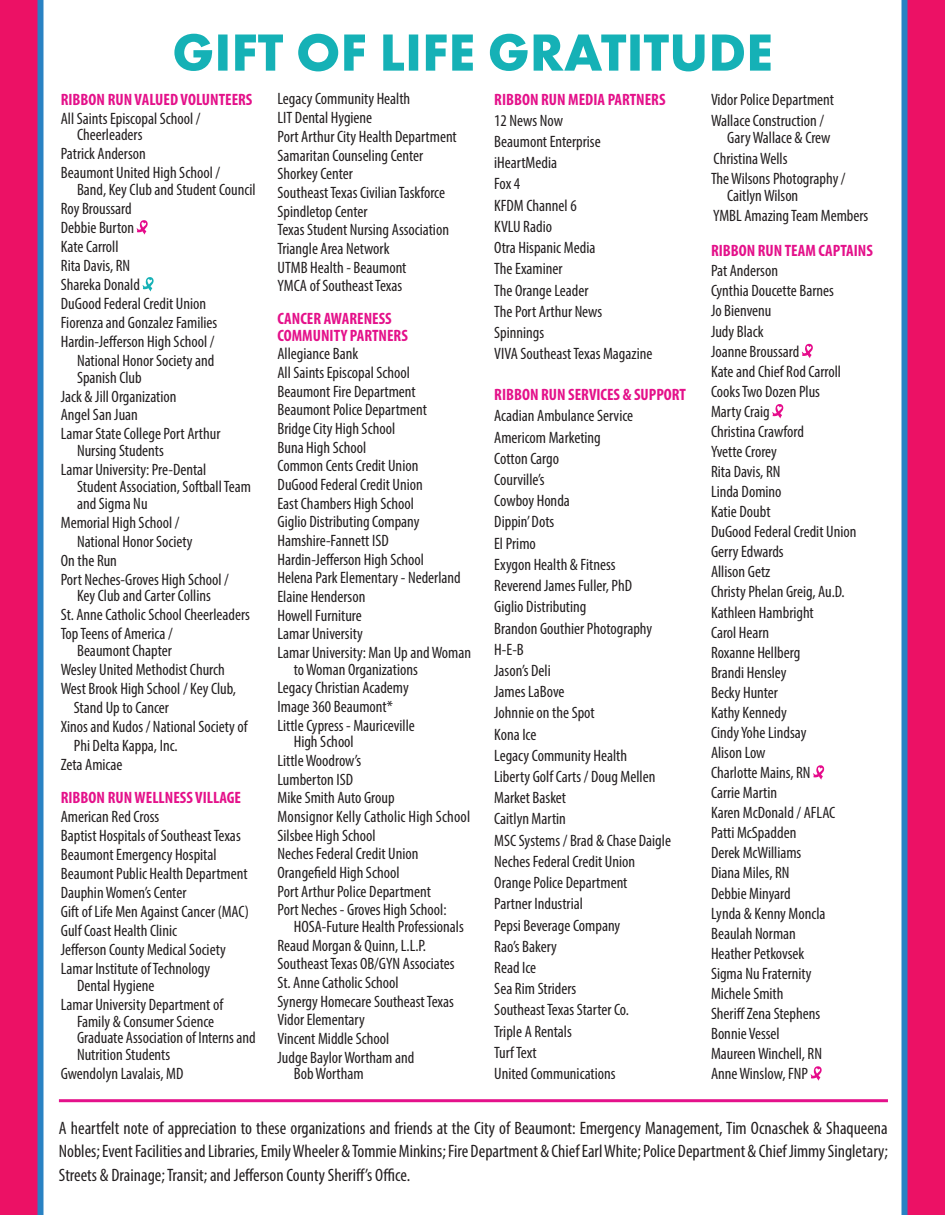
<style>
.page{position:relative;width:945px;height:1215px;background:#ec1165}
.page>*{position:absolute;margin:0;border:0;box-sizing:border-box;transform-origin:0 0}
.t1{font:condensed 18px/23.5px "Myriad Pro";color:#231f20;text-align:justify}
.t2{font:condensed 16.5px/18.8px "Myriad Pro";color:#231f20}
.t3{font:700 condensed 16.5px/16.5px "Myriad Pro";color:#e4118a}
</style>
<div class="page">
<div style="left:38px;top:0;width:870px;height:1215px;background:#fff"></div>
<svg style="left:137px;top:220px;width:11px;height:15px"></svg>
<svg style="left:142px;top:277px;width:12px;height:14px"></svg>
<svg style="left:802px;top:344px;width:11px;height:14px"></svg>
<svg style="left:772px;top:404px;width:11px;height:14px"></svg>
<svg style="left:813px;top:765px;width:11px;height:15px"></svg>
<svg style="left:811px;top:1066px;width:11px;height:15px"></svg>
<svg style="left:174px;top:34px;width:597px;height:37px;background:#88d7da"></svg>
<hr style="left:59px;top:1099px;width:829px;height:3px;background:#e4118a">
<p class="t3" style="left:61px;top:91px;width:193px">RIBBON RUN VALUED VOLUNTEERS</p>
<p class="t2" style="left:77px;top:110px;width:125px;line-height:16.8px;text-indent:-16px">All Saints Episcopal School /<br>Cheerleaders</p>
<p class="t2" style="left:61px;top:144px;width:161px">Patrick Anderson<br>Beaumont United High School /</p>
<p class="t2" style="left:77px;top:180px;width:180px">Band, Key Club and Student Council</p>
<p class="t2" style="left:61px;top:199px;width:72px">Roy Broussard</p>
<p class="t2" style="left:61px;top:218px;width:75px">Debbie Burton</p>
<p class="t2" style="left:61px;top:237px;width:59px">Kate Carroll</p>
<p class="t2" style="left:61px;top:256px;width:71px">Rita Davis, RN</p>
<p class="t2" style="left:61px;top:275px;width:81px">Shareka Donald</p>
<p class="t2" style="left:61px;top:294px;width:147px">DuGood Federal Credit Union</p>
<p class="t2" style="left:61px;top:313px;width:158px">Fiorenza and Gonzalez Families</p>
<p class="t2" style="left:61px;top:332px;width:155px">Hardin-Jefferson High School /</p>
<p class="t2" style="left:77px;top:351px;width:139px">National Honor Society and</p>
<p class="t2" style="left:61px;top:367px;width:161px;text-indent:16px">Spanish Club<br>Jack &amp; Jill Organization<br>Angel San Juan<br>Lamar State College Port Arthur</p>
<p class="t2" style="left:61px;top:441px;width:147px;text-indent:16px">Nursing Students<br>Lamar University: Pre-Dental</p>
<p class="t2" style="left:77px;top:478px;width:176px;line-height:16.8px">Student Association, Softball Team and Sigma Nu</p>
<p class="t2" style="left:61px;top:513px;width:120px">Memorial High School /</p>
<p class="t2" style="left:77px;top:532px;width:117px">National Honor Society</p>
<p class="t2" style="left:61px;top:551px;width:58px">On the Run</p>
<p class="t2" style="left:61px;top:570px;width:169px">Port Neches-Groves High School /</p>
<p class="t2" style="left:61px;top:586px;width:191px;text-indent:16px">Key Club and Carter Collins<br>St. Anne Catholic School Cheerleaders<br>Top Teens of America /</p>
<p class="t2" style="left:77px;top:641px;width:97px">Beaumont Chapter</p>
<p class="t2" style="left:61px;top:660px;width:166px">Wesley United Methodist Church</p>
<p class="t2" style="left:61px;top:679px;width:177px">West Brook High School / Key Club,</p>
<p class="t2" style="left:74px;top:698px;width:97px">Stand Up to Cancer</p>
<p class="t2" style="left:61px;top:717px;width:188px">Xinos and Kudos / National Society of</p>
<p class="t2" style="left:74px;top:736px;width:106px">Phi Delta Kappa, Inc.</p>
<p class="t2" style="left:61px;top:755px;width:63px">Zeta Amicae</p>
<p class="t3" style="left:61px;top:789px;width:182px">RIBBON RUN WELLNESS VILLAGE</p>
<p class="t2" style="left:61px;top:807px;width:190px">American Red Cross<br>Baptist Hospitals of Southeast Texas<br>Beaumont Emergency Hospital<br>Beaumont Public Health Department<br>Dauphin Women’s Center<br>Gift of Life Men Against Cancer (MAC)<br>Gulf Coast Health Clinic<br>Jefferson County Medical Society<br>Lamar Institute of Technology</p>
<p class="t2" style="left:61px;top:976px;width:164px;text-indent:16px">Dental Hygiene<br>Lamar University Department of</p>
<p class="t2" style="left:77px;top:1012px;width:180px;line-height:16.8px">Family &amp; Consumer Science<br>Graduate Association of Interns and<br>Nutrition Students</p>
<p class="t2" style="left:61px;top:1064px;width:124px">Gwendolyn Lavalais, MD</p>
<p class="t2" style="left:278px;top:89px;width:181px">Legacy Community Health<br>LIT Dental Hygiene<br>Port Arthur City Health Department<br>Samaritan Counseling Center<br>Shorkey Center<br>Southeast Texas Civilian Taskforce<br>Spindletop Center<br>Texas Student Nursing Association<br>Triangle Area Network<br>UTMB Health - Beaumont<br>YMCA of Southeast Texas</p>
<p class="t3" style="left:278px;top:310px;width:132px">CANCER AWARENESS<br>COMMUNITY PARTNERS</p>
<p class="t2" style="left:278px;top:344px;width:195px">Allegiance Bank<br>All Saints Episcopal School<br>Beaumont Fire Department<br>Beaumont Police Department<br>Bridge City High School<br>Buna High School<br>Common Cents Credit Union<br>DuGood Federal Credit Union<br>East Chambers High School<br>Giglio Distributing Company<br>Hamshire-Fannett ISD<br>Hardin-Jefferson High School<br>Helena Park Elementary - Nederland<br>Elaine Henderson<br>Howell Furniture<br>Lamar University<br>Lamar University: Man Up and Woman</p>
<p class="t2" style="left:278px;top:660px;width:142px;text-indent:16px">to Woman Organizations<br>Legacy Christian Academy<br>Image 360 Beaumont*<br>Little Cypress - Mauriceville</p>
<p class="t2" style="left:278px;top:732px;width:194px;text-indent:16px">High School<br>Little Woodrow’s<br>Lumberton ISD<br>Mike Smith Auto Group<br>Monsignor Kelly Catholic High School<br>Silsbee High School<br>Neches Federal Credit Union<br>Orangefield High School<br>Port Arthur Police Department<br>Port Neches - Groves High School:</p>
<p class="t2" style="left:278px;top:917px;width:188px;text-indent:16px">HOSA-Future Health Professionals<br>Reaud Morgan &amp; Quinn, L.L.P.<br>Southeast Texas OB/GYN Associates<br>St. Anne Catholic School<br>Synergy Homecare Southeast Texas<br>Vidor Elementary<br>Vincent Middle School<br>Judge Baylor Wortham and</p>
<p class="t2" style="left:294px;top:1064px;width:72px">Bob Wortham</p>
<p class="t3" style="left:494px;top:90px;width:173px">RIBBON RUN MEDIA PARTNERS</p>
<p class="t2" style="left:494px;top:110px;width:160px;line-height:21.1px">12 News Now<br>Beaumont Enterprise iHeartMedia<br>Fox 4<br>KFDM Channel 6<br>KVLU Radio<br>Otra Hispanic Media<br>The Examiner<br>The Orange Leader<br>The Port Arthur News<br>Spinnings<br>VIVA Southeast Texas Magazine</p>
<p class="t3" style="left:494px;top:386px;width:193px">RIBBON RUN SERVICES &amp; SUPPORT</p>
<p class="t2" style="left:494px;top:405px;width:178px;line-height:21.1px">Acadian Ambulance Service<br>Americom Marketing<br>Cotton Cargo<br>Courville’s<br>Cowboy Honda<br>Dippin’ Dots<br>El Primo<br>Exygon Health &amp; Fitness<br>Reverend James Fuller, PhD<br>Giglio Distributing<br>Brandon Gouthier Photography<br>H-E-B<br>Jason’s Deli<br>James LaBove<br>Johnnie on the Spot<br>Kona Ice<br>Legacy Community Health<br>Liberty Golf Carts / Doug Mellen<br>Market Basket<br>Caitlyn Martin<br>MSC Systems / Brad &amp; Chase Daigle<br>Neches Federal Credit Union<br>Orange Police Department<br>Partner Industrial<br>Pepsi Beverage Company<br>Rao’s Bakery<br>Read Ice<br>Sea Rim Striders<br>Southeast Texas Starter Co.<br>Triple A Rentals<br>Turf Text<br>United Communications</p>
<p class="t2" style="left:711px;top:88px;width:125px;line-height:21.1px">Vidor Police Department<br>Wallace Construction /</p>
<p class="t2" style="left:711px;top:127px;width:136px;line-height:20.5px;text-indent:16px">Gary Wallace &amp; Crew<br>Christina Wells<br>The Wilsons Photography /</p>
<p class="t2" style="left:713px;top:185px;width:157px;line-height:20.1px;text-indent:14px">Caitlyn Wilson<br>YMBL Amazing Team Members</p>
<p class="t3" style="left:711px;top:242px;width:163px">RIBBON RUN TEAM CAPTAINS</p>
<p class="t2" style="left:711px;top:261px;width:147px;line-height:20.1px">Pat Anderson<br>Cynthia Doucette Barnes<br>Jo Bienvenu<br>Judy Black<br>Joanne Broussard<br>Kate and Chief Rod Carroll<br>Cooks Two Dozen Plus<br>Marty Craig<br>Christina Crawford<br>Yvette Crorey<br>Rita Davis, RN<br>Linda Domino<br>Katie Doubt<br>DuGood Federal Credit Union<br>Gerry Edwards<br>Allison Getz<br>Christy Phelan Greig, Au.D.<br>Kathleen Hambright<br>Carol Hearn<br>Roxanne Hellberg<br>Brandi Hensley<br>Becky Hunter<br>Kathy Kennedy<br>Cindy Yohe Lindsay<br>Alison Low<br>Charlotte Mains, RN<br>Carrie Martin<br>Karen McDonald / AFLAC<br>Patti McSpadden<br>Derek McWilliams<br>Diana Miles, RN<br>Debbie Minyard<br>Lynda &amp; Kenny Moncla<br>Beaulah Norman<br>Heather Petkovsek<br>Sigma Nu Fraternity<br>Michele Smith<br>Sheriff Zena Stephens<br>Bonnie Vessel<br>Maureen Winchell, RN<br>Anne Winslow, FNP</p>
<p class="t1" style="left:59px;top:1116px;width:830px">A heartfelt note of appreciation to these organizations and friends at the City of Beaumont: Emergency Management, Tim Ocnaschek &amp; Shaqueena Nobles; Event Facilities and Libraries, Emily Wheeler &amp; Tommie Minkins; Fire Department &amp; Chief Earl White; Police Department &amp; Chief Jimmy Singletary; Streets &amp; Drainage; Transit; and Jefferson County Sheriff’s Office.</p>
</div>
